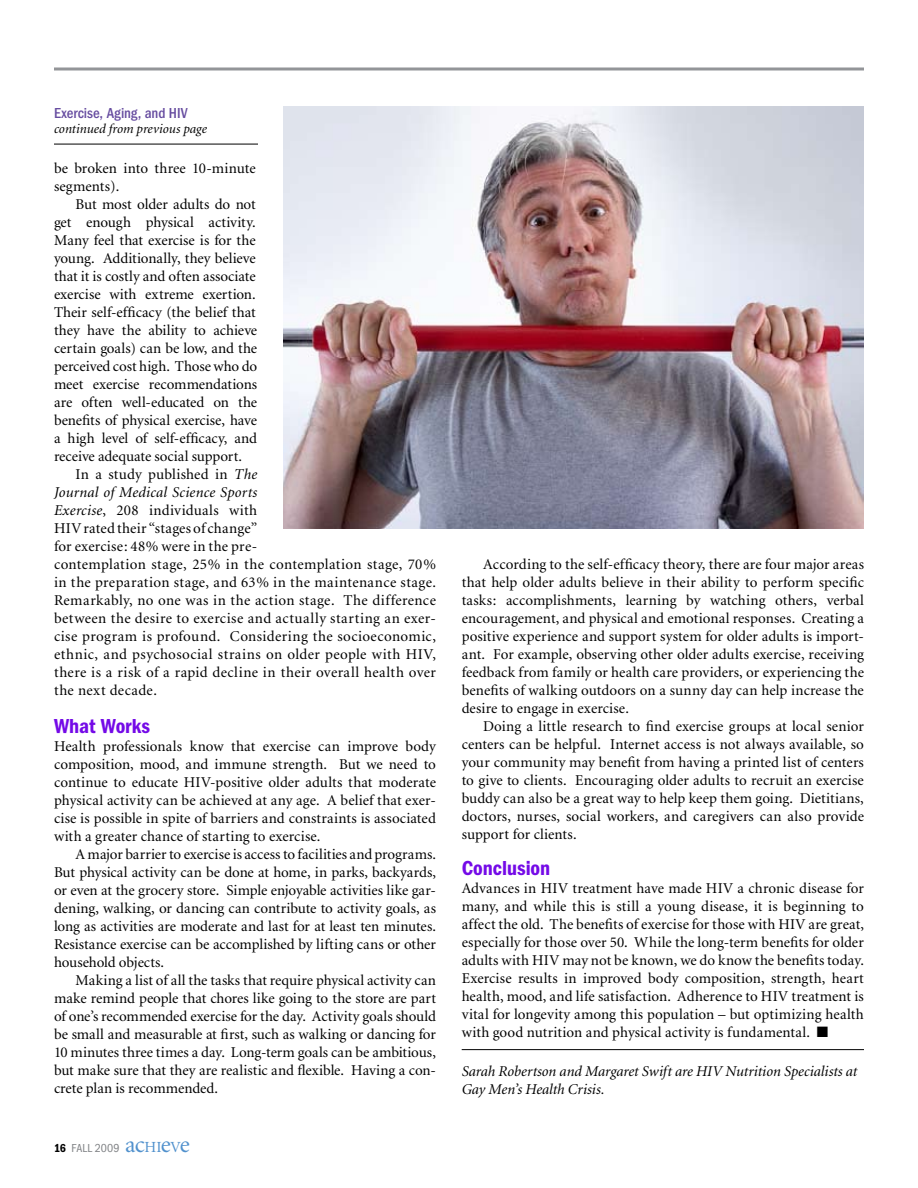
<style>
.page{position:relative;width:918px;height:1188px;background:#fff}
.page>*{position:absolute;margin:0;border:0;box-sizing:border-box;transform-origin:0 0}
.t1{font:600 condensed 21px "Franklin Gothic";color:#740ae7}
.t2{font:15px/18px "Minion";letter-spacing:.015em;color:#000;text-align:justify}
.t3{font:italic 15px/18px "Minion";letter-spacing:-.005em;color:#000}
.t4{font:500 condensed 15px "Franklin Gothic";letter-spacing:.005em;color:#674da0}
.t5{font:italic 13.5px "Minion";color:#000}
.t6{font:condensed 12px "Franklin Gothic";letter-spacing:.01em;color:#808285}
.s1{font-style:italic}
.s2{font-weight:600;color:#000}
.s3{font-family:"Minion";font-stretch:normal;font-size:24px;color:#5191cd}
.s4{font-family:"Minion";font-stretch:normal;font-size:15.45px;color:#5191cd}
</style>
<div class="page">
<hr style="left:462px;top:1049px;width:402px;height:1px;background:#000">
<img style="left:284px;top:107px;width:580px;height:421px">
<hr style="left:54px;top:144px;width:204px;height:1px;background:#000">
<hr style="left:54px;top:68px;width:810px;height:2px;background:#939598">
<p class="t4" style="left:54px;top:104px;width:135px">Exercise, Aging, and HIV</p>
<p class="t5" style="left:54px;top:122px;width:155px">continued from previous page</p>
<p class="t2" style="left:54px;top:160px;width:203px">be broken into three 10-minute segments).</p>
<p class="t2" style="left:54px;top:196px;width:205px;text-indent:22px">But most older adults do not get enough physical activity.<br>Many feel that exercise is for the young. Additionally, they believe that it is costly and often associate exercise with extreme exertion.<br>Their self-efficacy (the belief that they have the ability to achieve certain goals) can be low, and the perceived cost high. Those who do meet exercise recommendations are often well-educated on the benefits of physical exercise, have a high level of self-efficacy, and receive adequate social support.</p>
<p class="t2" style="left:54px;top:466px;width:384px;text-align:left;text-indent:22px">In a study published in <span class="s1">The<br>Journal of Medical Science Sports<br>Exercise</span>, 208 individuals with<br>HIV rated their “stages of change”<br>for exercise: 48% were in the pre-<br>contemplation stage, 25% in the contemplation stage, 70% in the preparation stage, and 63% in the maintenance stage.<br>Remarkably, no one was in the action stage. The difference between the desire to exercise and actually starting an exer&shy;cise program is profound. Considering the socioeconomic, ethnic, and psychosocial strains on older people with HIV, there is a risk of a rapid decline in their overall health over the next decade.</p>
<h1 class="t1" style="left:54px;top:714px;width:98px">What Works</h1>
<p class="t2" style="left:54px;top:738px;width:384px">Health professionals know that exercise can improve body composition, mood, and immune strength. But we need to continue to educate HIV-positive older adults that moderate physical activity can be achieved at any age. A belief that exer&shy;cise is possible in spite of barriers and constraints is associated with a greater chance of starting to exercise.</p>
<p class="t2" style="left:54px;top:846px;width:384px;text-indent:22px">A major barrier to exercise is access to facilities and programs.<br>But physical activity can be done at home, in parks, backyards, or even at the grocery store. Simple enjoyable activities like gar&shy;dening, walking, or dancing can contribute to activity goals, as long as activities are moderate and last for at least ten minutes.<br>Resistance exercise can be accomplished by lifting cans or other household objects.</p>
<p class="t2" style="left:54px;top:972px;width:384px;text-indent:22px">Making a list of all the tasks that require physical activity can make remind people that chores like going to the store are part of one’s recommended exercise for the day. Activity goals should be small and measurable at first, such as walking or dancing for 10 minutes three times a day. Long-term goals can be ambitious, but make sure that they are realistic and flexible. Having a con&shy;crete plan is recommended.</p>
<p class="t6" style="left:54px;top:1141px;width:138px"><span class="s2">16</span> Fall 2009 <span class="s3">ac</span><span class="s4">HI</span><span class="s3">e</span><span class="s4">V</span><span class="s3">e</span></p>
<p class="t2" style="left:462px;top:556px;width:404px;text-indent:22px">According to the self-efficacy theory, there are four major areas that help older adults believe in their ability to perform specific tasks: accomplishments, learning by watching others, verbal encouragement, and physical and emotional responses. Creating a positive experience and support system for older adults is import&shy;ant. For example, observing other older adults exercise, receiving feedback from family or health care providers, or experiencing the benefits of walking outdoors on a sunny day can help increase the desire to engage in exercise.</p>
<p class="t2" style="left:462px;top:718px;width:404px;text-indent:22px">Doing a little research to find exercise groups at local senior centers can be helpful. Internet access is not always available, so your community may benefit from having a printed list of centers to give to clients. Encouraging older adults to recruit an exercise buddy can also be a great way to help keep them going. Dietitians, doctors, nurses, social workers, and caregivers can also provide support for clients.</p>
<h1 class="t1" style="left:462px;top:856px;width:90px">Conclusion</h1>
<p class="t2" style="left:462px;top:880px;width:404px">Advances in HIV treatment have made HIV a chronic disease for many, and while this is still a young disease, it is beginning to affect the old. The benefits of exercise for those with HIV are great, especially for those over 50. While the long-term benefits for older adults with HIV may not be known, we do know the benefits today.<br>Exercise results in improved body composition, strength, heart health, mood, and life satisfaction. Adherence to HIV treatment is vital for longevity among this population – but optimizing health with good nutrition and physical activity is fundamental. ■</p>
<p class="t3" style="left:462px;top:1062px;width:397px">Sarah Robertson and Margaret Swift are HIV Nutrition Specialists at<br>Gay Men’s Health Crisis.</p>
</div>
